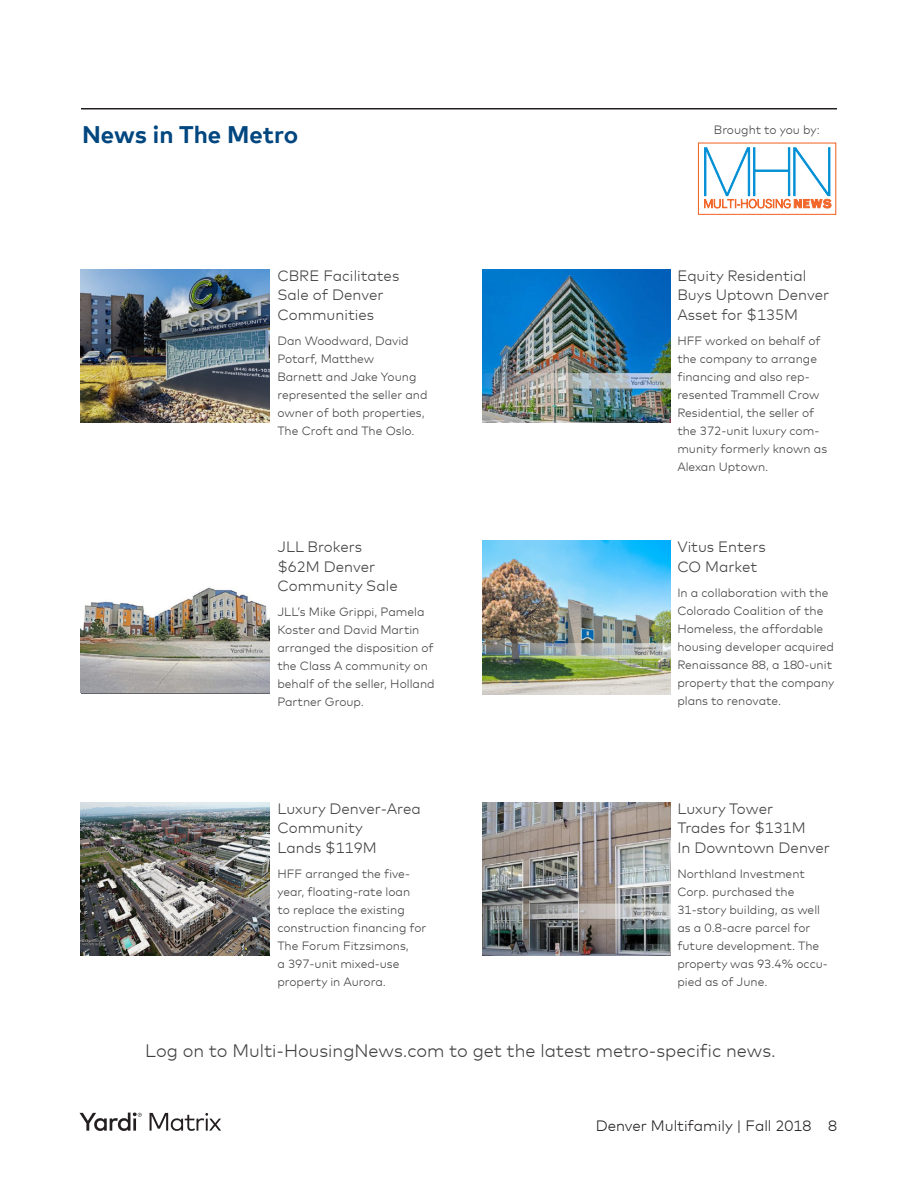
<style>
.page{position:relative;width:918px;height:1188px;background:#fff}
.page>*{position:absolute;margin:0;border:0;box-sizing:border-box;transform-origin:0 0}
.Matrix_SubHead{font:700 24px "Mark Offc Pro";color:#00467f}
.Matrix_News{font:300 18px "Mark Offc Pro";color:#3f3f3f}
.Matrix_News-2{font:300 15px/19.5px "Mark Offc Pro";color:#3f3f3f}
.t1{font:300 15px "Mark Offc Pro";color:#231f20}
.Matrix_News-3{font:300 12px/18px "Mark Offc Pro";color:#3f3f3f}
.Matrix_Body_Bullets{font:300 12px "Mark Offc Pro";color:#414141}
</style>
<div class="page">
<hr style="left:81px;top:108px;width:756px;height:2px;background:#231f20">
<svg style="left:80px;top:1112px;width:62px;height:19px"></svg>
<svg style="left:150px;top:1113px;width:71px;height:18px"></svg>
<div style="left:698px;top:143px;width:138px;height:72px;border:1px solid #f2672b"></div>
<svg style="left:704px;top:147px;width:128px;height:62px"></svg>
<img style="left:81px;top:269px;width:188px;height:154px">
<img style="left:81px;top:587px;width:188px;height:106px">
<img style="left:482px;top:269px;width:189px;height:154px">
<img style="left:81px;top:802px;width:188px;height:153px">
<img style="left:482px;top:802px;width:189px;height:153px">
<img style="left:482px;top:541px;width:189px;height:153px">
<p class="Matrix_SubHead" style="left:82px;top:116px;width:217px">News in The Metro</p>
<p class="Matrix_Body_Bullets" style="left:714px;top:120px;width:107px">Brought to you by:</p>
<p class="Matrix_News-2" style="left:277px;top:265px;width:123px">CBRE Facilitates<br>Sale of Denver<br>Communities</p>
<p class="Matrix_News-3" style="left:277px;top:330px;width:152px">Dan Woodward, David<br>Potarf, Matthew<br>Barnett and Jake Young represented the seller and owner of both properties,<br>The Croft and The Oslo.</p>
<p class="Matrix_News-2" style="left:277px;top:536px;width:122px">JLL Brokers $62M Denver<br>Community Sale</p>
<p class="Matrix_News-3" style="left:277px;top:602px;width:159px">JLL’s Mike Grippi, Pamela<br>Koster and David Martin arranged the disposition of the Class A community on behalf of the seller, Holland<br>Partner Group.</p>
<p class="Matrix_News-2" style="left:277px;top:798px;width:145px">Luxury Denver-Area<br>Community<br>Lands $119M</p>
<p class="Matrix_News-3" style="left:277px;top:863px;width:151px">HFF arranged the five&shy;year, floating-rate loan<br>to replace the existing construction financing for<br>The Forum Fitzsimons,<br>a 397-unit mixed-use property in Aurora.</p>
<p class="Matrix_News-2" style="left:677px;top:265px;width:153px">Equity Residential<br>Buys Uptown Denver<br>Asset for $135M</p>
<p class="Matrix_News-3" style="left:677px;top:330px;width:151px">HFF worked on behalf of the company to arrange financing and also rep&shy;resented Trammell Crow<br>Residential, the seller of the 372-unit luxury com&shy;munity formerly known as<br>Alexan Uptown.</p>
<p class="Matrix_News-2" style="left:677px;top:536px;width:90px">Vitus Enters<br>CO Market</p>
<p class="Matrix_News-3" style="left:677px;top:582px;width:158px">In a collaboration with the<br>Colorado Coalition of the<br>Homeless, the affordable housing developer acquired<br>Renaissance 88, a 180-unit property that the company plans to renovate.</p>
<p class="Matrix_News-2" style="left:677px;top:798px;width:154px">Luxury Tower<br>Trades for $131M<br>In Downtown Denver</p>
<p class="Matrix_News-3" style="left:677px;top:863px;width:152px">Northland Investment<br>Corp. purchased the<br>31-story building, as well as a 0.8-acre parcel for future development. The property was 93.4% occu&shy;pied as of June.</p>
<p class="Matrix_News" style="left:145px;top:1037px;width:632px">Log on to Multi-HousingNews.com to get the latest metro-specific news.</p>
<p class="t1" style="left:596px;top:1115px;width:243px">Denver Multifamily | Fall 2018 8</p>
</div>
